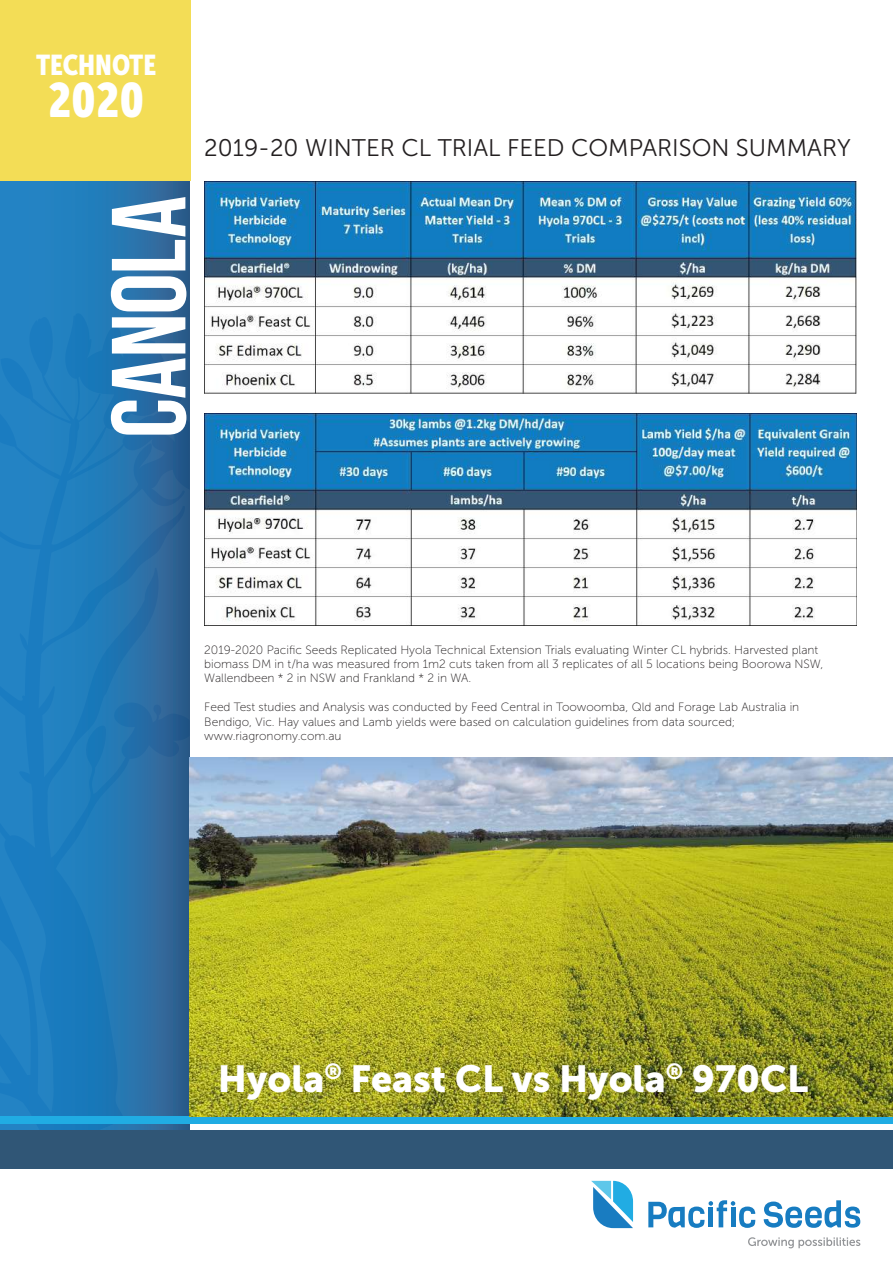
<style>
.page{position:relative;width:893px;height:1263px;background:#fff}
.page>*{position:absolute;margin:0;border:0;box-sizing:border-box;transform-origin:0 0}
.t1{font:105px "Bebas Neue";letter-spacing:-.01em;color:#fff}
.t2{font:48px "Museo Sans Cond 900";color:#fff}
.t3{font:37.5px "Museo Sans 900";color:#fff}
.t4{font:28.5px "Museo Sans Cond 900";color:#fff}
.t5{font:24px "Museo Sans 300";color:#231f20}
.t6{font:12px/14.4px "Museo Sans 100";color:#231f20}
</style>
<div class="page">
<svg style="left:748px;top:1237px;width:112px;height:11px"></svg>
<svg style="left:764px;top:1200px;width:96px;height:28px"></svg>
<svg style="left:648px;top:1200px;width:107px;height:28px"></svg>
<svg style="left:591px;top:1181px;width:42px;height:47px"></svg>
<svg style="left:0;top:180px;width:190px;height:950px;background:#2476b2"></svg>
<div style="left:0;top:0;width:191px;height:180px;background:#f3dd56"></div>
<div style="left:0;top:1130px;width:893px;height:39px;background:#305676"></div>
<div style="left:0;top:1116px;width:893px;height:8px;background:#20ace3"></div>
<img style="left:204px;top:413px;width:653px;height:212px">
<img style="left:204px;top:182px;width:653px;height:211px">
<img style="left:189px;top:757px;width:704px;height:359px">
<h3 class="t4" style="left:36px;top:49px;width:122px">TECHNOTE</h3>
<h2 class="t2" style="left:48px;top:73px;width:98px">2020</h2>
<h1 class="t1" style="left:90px;top:438px;width:244px;rotate:-90deg">canola</h1>
<h3 class="t5" style="left:204px;top:135px;width:648px">2019-20 WINTER CL TRIAL FEED COMPARISON SUMMARY</h3>
<p class="t6" style="left:204px;top:642px;width:620px">2019-2020 Pacific Seeds Replicated Hyola Technical Extension Trials evaluating Winter CL hybrids. Harvested plant biomass DM in t/ha was measured from 1m2 cuts taken from all 3 replicates of all 5 locations being Boorowa NSW,<br>Wallendbeen * 2 in NSW and Frankland * 2 in WA.</p>
<p class="t6" style="left:204px;top:700px;width:597px">Feed Test studies and Analysis was conducted by Feed Central in Toowoomba, Qld and Forage Lab Australia in<br>Bendigo, Vic. Hay values and Lamb yields were based on calculation guidelines from data sourced; www.riagronomy.com.au</p>
<h3 class="t3" style="left:218px;top:1057px;width:592px">Hyola<sup>®</sup> Feast CL vs Hyola<sup>®</sup> 970CL</h3>
</div>
